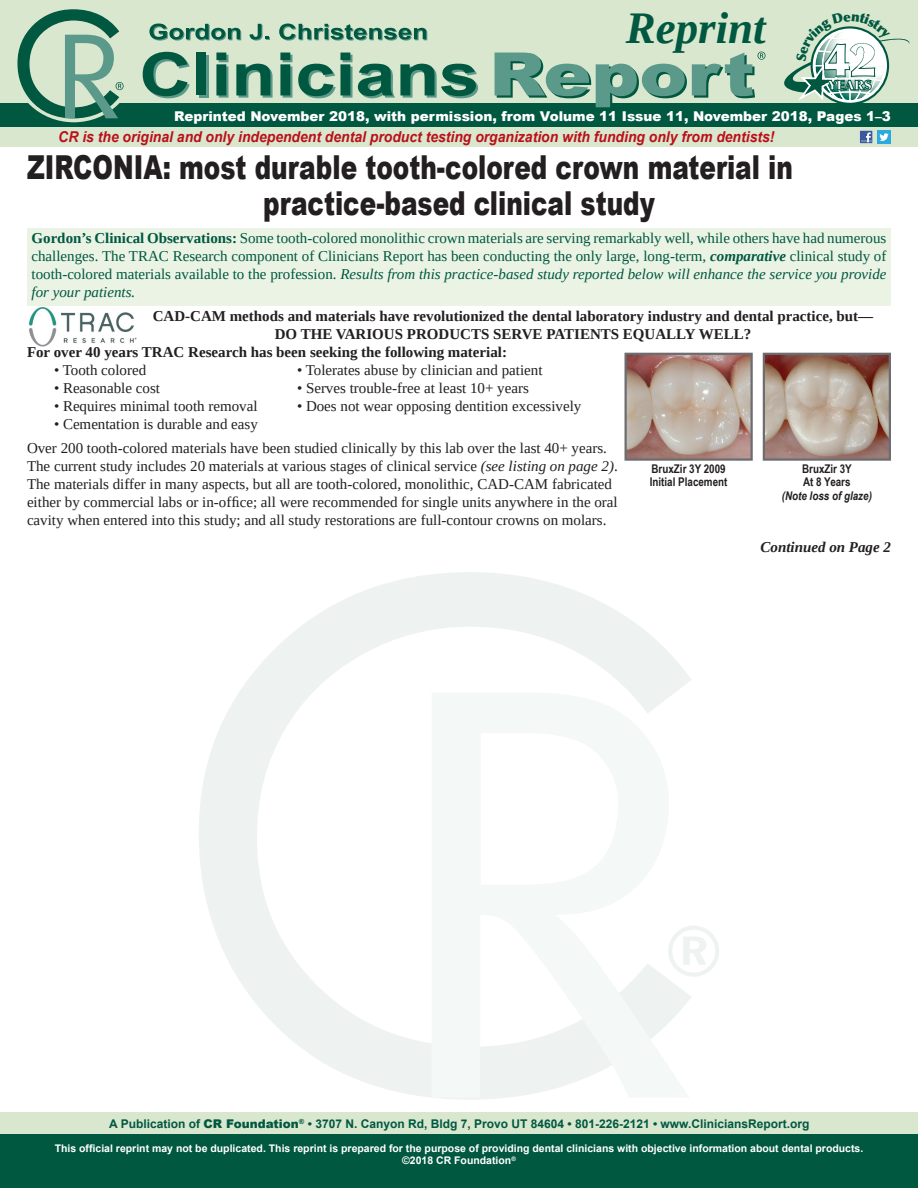
<style>
.page{position:relative;width:918px;height:1188px;background:#fff}
.page>*{position:absolute;margin:0;border:0;box-sizing:border-box;transform-origin:0 0}
.t1{font:900 46.35px "Optima";color:#fff}
.t2{font:italic 700 45px "Tinos";color:#005840}
.t3{font:900 33px "Arial";color:#231f20;scale:.75 1}
.t4{font:15px/18px "Tinos";color:#231f20}
.t5{font:15px/18px "Tinos";color:#005840;text-align:justify}
.t6{font:700 15px/18px "Tinos";color:#231f20;text-align:center}
.t7{font:italic 700 15px "Arial";color:#bb1018;scale:.93 1}
.t8{font:italic 700 15px "Tinos";color:#231f20}
.t9{font:900 13.5px "Arial";color:#fff}
.t10{font:900 13.5px "Optima";letter-spacing:-.02em;color:#fff}
.Text_paragraph{font:700 12px "Arial";color:#005840}
.Text_paragraph-2{font:700 12px "Arial Narrow";color:#231f20}
.Text_paragraph-3{font:italic 700 12px/13.5px "Arial Narrow";color:#231f20;text-align:center}
.t11{font:700 10.5px "Arial";color:#fff}
.s1{font-weight:700}
.s2{font-weight:700;font-style:italic}
.s3{font-style:italic}
.s4{font-style:normal}
.s5{font-weight:900}
</style>
<div class="page">
<div style="left:0;top:123px;width:918px;height:24px;background:#d9e7cf"></div>
<div style="left:0;top:0;width:918px;height:114px;background:#d9e7cf"></div>
<div style="left:0;top:104px;width:918px;height:23px;background:#005840"></div>
<svg style="left:12px;top:9px;width:123px;height:113px"></svg>
<div style="left:199px;top:55px;width:9px;height:43px;background:#5b998b"></div>
<svg style="left:143px;top:52px;width:47px;height:46px"></svg>
<div style="left:196px;top:53px;width:10px;height:42px;background:#005840"></div>
<svg style="left:216px;top:53px;width:12px;height:45px"></svg>
<svg style="left:236px;top:64px;width:37px;height:34px"></svg>
<svg style="left:280px;top:53px;width:12px;height:45px"></svg>
<svg style="left:298px;top:53px;width:180px;height:45px"></svg>
<svg style="left:149px;top:24px;width:92px;height:17px"></svg>
<svg style="left:250px;top:24px;width:20px;height:17px"></svg>
<svg style="left:279px;top:24px;width:148px;height:17px"></svg>
<div style="left:0;top:1134px;width:918px;height:54px;background:#005840"></div>
<svg style="left:860px;top:130px;width:13px;height:14px"></svg>
<img style="left:878px;top:130px;width:13px;height:14px">
<div style="left:0;top:1112px;width:918px;height:22px;background:#d9e7cf"></div>
<div style="left:27px;top:228px;width:864px;height:78px;background:#ebf3e5"></div>
<img style="left:29px;top:307px;width:108px;height:40px">
<img style="left:628px;top:356px;width:122px;height:102px">
<div style="left:625px;top:353px;width:128px;height:108px;border:2px solid #6c6d70"></div>
<img style="left:766px;top:356px;width:122px;height:102px">
<div style="left:763px;top:353px;width:128px;height:108px;border:2px solid #6c6d70"></div>
<svg style="left:199px;top:572px;width:492px;height:528px"></svg>
<svg style="left:432px;top:692px;width:258px;height:406px;fill:#f4f8f7"></svg>
<svg style="left:668px;top:926px;width:51px;height:51px"></svg>
<svg style="left:495px;top:26px;width:418px;height:82px"></svg>
<p class="t2" style="left:626px;top:-1px;width:142px">Reprint</p>
<p class="t1" style="left:823px;top:32px;width:55px">42</p>
<p class="t10" style="left:828px;top:77px;width:46px">YEARS</p>
<p class="t9" style="left:174px;top:106px;width:718px">Reprinted November 2018, with permission, from Volume 11 Issue 11, November 2018, Pages 1–3</p>
<p class="t7" style="left:58px;top:127px;width:772px">CR is the original and only independent dental product testing organization with funding only from dentists!</p>
<p class="t3" style="left:27px;top:143px;width:1023px">ZIRCONIA: most durable tooth-colored crown material in</p>
<p class="t3" style="left:263px;top:179px;width:524px">practice-based clinical study</p>
<p class="t5" style="left:32px;top:229px;width:856px"><span class="s1">Gordon’s Clinical Observations:</span> Some tooth-colored monolithic crown materials are serving remarkably well, while others have had numerous challenges. The TRAC Research component of Clinicians Report has been conducting the only large, long-term, <span class="s2">comparative</span> clinical study of tooth-colored materials available to the profession. <span class="s3">Results from this practice-based study reported below will enhance the service you provide for your patients.</span></p>
<p class="t6" style="left:153px;top:307px;width:722px">CAD-CAM methods and materials have revolutionized the dental laboratory industry and dental practice, but—<br>DO THE VARIOUS PRODUCTS SERVE PATIENTS EQUALLY WELL?</p>
<p class="t6" style="left:27px;top:343px;width:482px">For over 40 years TRAC Research has been seeking the following material:</p>
<p class="t4" style="left:54px;top:361px;width:94px">• Tooth colored</p>
<p class="t4" style="left:297px;top:361px;width:247px">• Tolerates abuse by clinician and patient</p>
<p class="t4" style="left:54px;top:379px;width:108px">• Reasonable cost</p>
<p class="t4" style="left:297px;top:379px;width:233px">• Serves trouble-free at least 10+ years</p>
<p class="t4" style="left:54px;top:397px;width:205px">• Requires minimal tooth removal</p>
<p class="t4" style="left:297px;top:397px;width:286px">• Does not wear opposing dentition excessively</p>
<p class="t4" style="left:54px;top:415px;width:205px">• Cementation is durable and easy</p>
<p class="t4" style="left:27px;top:439px;width:592px">Over 200 tooth-colored materials have been studied clinically by this lab over the last 40+ years.<br>The current study includes 20 materials at various stages of clinical service <span class="s3">(see listing on page 2)</span>.<br>The materials differ in many aspects, but all are tooth-colored, monolithic, CAD-CAM fabricated either by commercial labs or in-office; all were recommended for single units anywhere in the oral cavity when entered into this study; and all study restorations are full-contour crowns on molars.</p>
<p class="Text_paragraph-2" style="left:652px;top:459px;width:76px">BruxZir 3Y 2009</p>
<p class="Text_paragraph-2" style="left:650px;top:473px;width:79px">Initial Placement</p>
<p class="Text_paragraph-2" style="left:802px;top:459px;width:51px">BruxZir 3Y</p>
<p class="Text_paragraph-3" style="left:782px;top:475px;width:92px"><span class="s4">At 8 Years<br></span>(Note loss of glaze)</p>
<p class="t8" style="left:761px;top:538px;width:132px">Continued on Page 2</p>
<p class="Text_paragraph" style="left:109px;top:1115px;width:702px">A Publication of <span class="s5">CR Foundation</span><sup>®</sup> • 3707 N. Canyon Rd, Bldg 7, Provo UT 84604 • 801-226-2121 • www.CliniciansReport.org</p>
<p class="t11" style="left:55px;top:1141px;width:810px">This official reprint may not be duplicated. This reprint is prepared for the purpose of providing dental clinicians with objective information about dental products.</p>
<p class="t11" style="left:402px;top:1154px;width:115px">©2018 CR Foundation<sup>®</sup></p>
</div>
